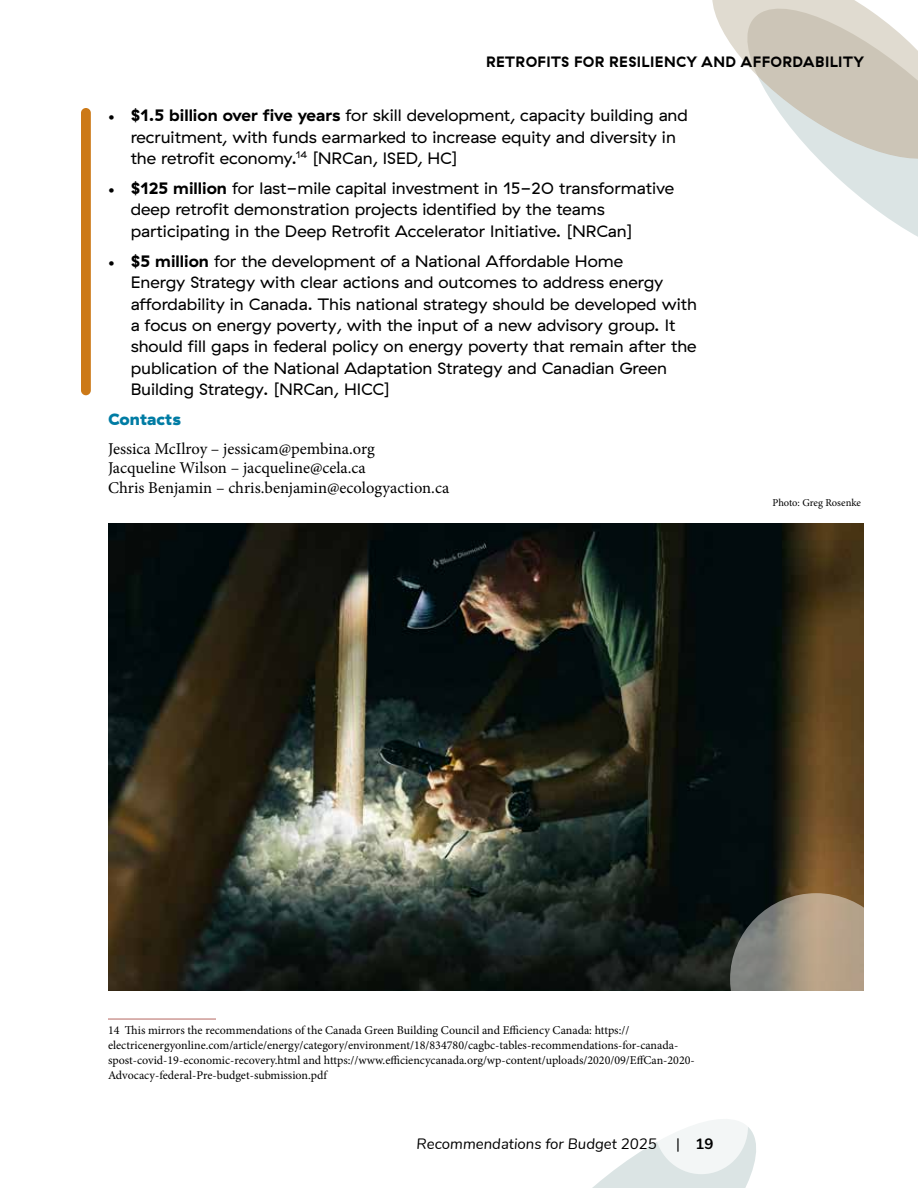
<style>
.page{position:relative;width:918px;height:1188px;background:#fff}
.page>*{position:absolute;margin:0;border:0;box-sizing:border-box;transform-origin:0 0}
.t1{font:16.5px/21.3px "GT Haptik";color:#000;scale:1.05 1}
.t2{font:16.5px/19.5px "Minion Pro";color:#000}
.t3{font:900 16.5px "GT Haptik";color:#007ca4;scale:1.05 1}
.t4{font:700 15px "GT Haptik";letter-spacing:.03em;color:#000}
.t5{font:italic 15px "Nunito";color:#000}
.t6{font:700 15px "Nunito";color:#000}
.t7{font:12px/15px "Minion Pro";color:#000}
.t8{font:10.5px "Minion Pro";letter-spacing:-.005em;color:#000}
.s1{font-family:"Minion Pro"}
.s2{font-weight:700}
.s3{font-weight:400}
</style>
<div class="page">
<svg style="left:592px;top:1127px;width:164px;height:61px"></svg>
<div style="left:655px;top:1079px;width:93px;height:95px;background:#f3f6f6;border-radius:50%"></div>
<svg style="left:832px;top:172px;width:86px;height:65px"></svg>
<svg style="left:712px;top:0;width:206px;height:172px"></svg>
<hr style="left:108px;top:1019px;width:108px;height:1px;background:#b56761">
<div style="left:81px;top:108px;width:10px;height:287px;background:#cc7917;border-radius:5px"></div>
<img style="left:108px;top:524px;width:756px;height:466px">
<svg style="left:730px;top:893px;width:172px;height:172px"></svg>
<p class="t4" style="left:486px;top:53px;width:380px">RETROFITS FOR RESILIENCY AND AFFORDABILITY</p>
<p class="t1" style="left:131px;top:105px;width:532px;text-indent:-23px"><span class="s1">•</span> <span class="s2">$1.5 billion over five years</span> for skill development, capacity building and recruitment, with funds earmarked to increase equity and diversity in the retrofit economy.<sup>14</sup> [NRCan, ISED, HC]</p>
<p class="t1" style="left:131px;top:178px;width:519px;text-indent:-23px"><span class="s1">•</span> <span class="s2">$125 million</span> for last-mile capital investment in 15-20 transformative deep retrofit demonstration projects identified by the teams participating in the Deep Retrofit Accelerator Initiative. [NRCan]</p>
<p class="t1" style="left:131px;top:251px;width:541px;text-indent:-23px"><span class="s1">•</span> <span class="s2">$5 million</span> for the development of a National Affordable Home<br>Energy Strategy with clear actions and outcomes to address energy affordability in Canada. This national strategy should be developed with a focus on energy poverty, with the input of a new advisory group. It should fill gaps in federal policy on energy poverty that remain after the publication of the National Adaptation Strategy and Canadian Green Building Strategy. [NRCan, HICC]</p>
<p class="t3" style="left:108px;top:409px;width:71px">Contacts</p>
<p class="t2" style="left:108px;top:439px;width:343px">Jessica McIlroy – jessicam@pembina.org<br>Jacqueline Wilson – jacqueline@cela.ca<br>Chris Benjamin – chris.benjamin@ecologyaction.ca</p>
<p class="t8" style="left:772px;top:496px;width:90px">Photo: Greg Rosenke</p>
<p class="t7" style="left:108px;top:1023px;width:588px">14 This mirrors the recommendations of the Canada Green Building Council and Efficiency Canada: https:// electricenergyonline.com/article/energy/category/environment/18/834780/cagbc-tables-recommendations-for-canada&shy;spost-covid-19-economic-recovery.html and https://www.efficiencycanada.org/wp-content/uploads/2020/09/EffCan-2020- Advocacy-federal-Pre-budget-submission.pdf</p>
<p class="t5" style="left:417px;top:1134px;width:242px">Recommendations for Budget 2025</p>
<p class="t6" style="left:676px;top:1134px;width:39px"><span class="s3">|</span> 19</p>
</div>
